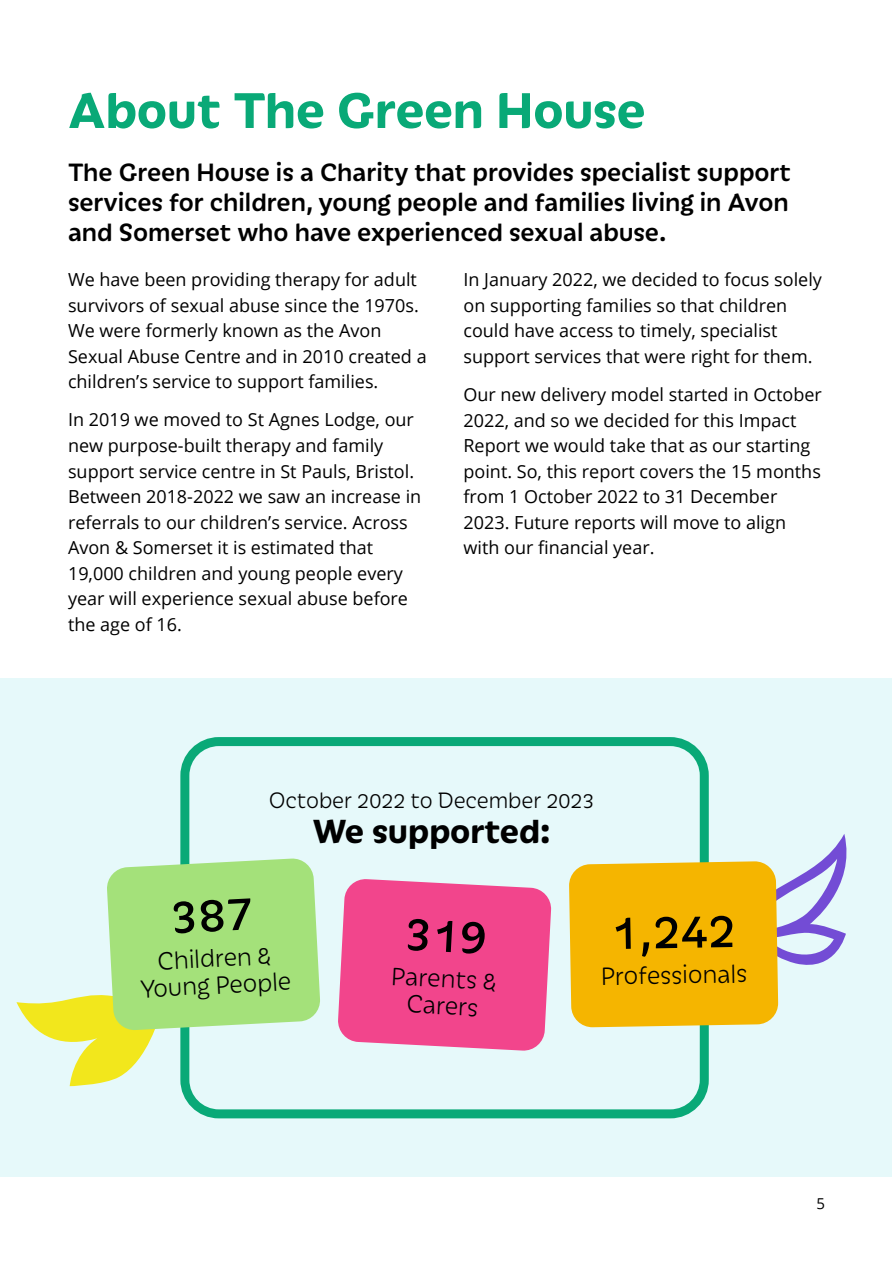
<style>
.page{position:relative;width:893px;height:1263px;background:#fff}
.page>*{position:absolute;margin:0;border:0;box-sizing:border-box;transform-origin:0 0}
.t1{font:700 54px "Iskra";letter-spacing:-.005em;color:#09a977}
.t2{font:54px "Iskra";color:#000}
.t3{font:700 36px "Iskra";color:#000}
.t4{font:500 27px/30px "Iskra";color:#000;text-align:justify}
.t5{font:300 27px/27px "Iskra";color:#000;text-align:center}
.t6{font:300 24px "Iskra";color:#000}
.t7{font:18px/25.5px "Open Sans";color:#000}
.t8{font:15px "Open Sans";color:#000}
</style>
<div class="page">
<div style="left:1px;top:678px;width:891px;height:499px;background:#e6f9fa"></div>
<div style="left:180px;top:737px;width:529px;height:381px;border:9px solid #09a977;border-radius:34px"></div>
<svg style="left:569px;top:834px;width:278px;height:193px"></svg>
<svg style="left:16px;top:858px;width:304px;height:228px"></svg>
<svg style="left:338px;top:879px;width:214px;height:172px;background:#f05596"></svg>
<h1 class="t1" style="left:68px;top:71px;width:579px">About The Green House</h1>
<h3 class="t4" style="left:68px;top:155px;width:724px">The Green House is a Charity that provides specialist support services for children, young people and families living in Avon and Somerset who have experienced sexual abuse.</h3>
<p class="t7" style="left:68px;top:266px;width:360px">We have been providing therapy for adult survivors of sexual abuse since the 1970s.<br>We were formerly known as the Avon Sexual Abuse Centre and in 2010 created a children’s service to support families.</p>
<p class="t7" style="left:68px;top:407px;width:355px">In 2019 we moved to St Agnes Lodge, our new purpose-built therapy and family support service centre in St Pauls, Bristol.<br>Between 2018-2022 we saw an increase in referrals to our children’s service. Across Avon &amp; Somerset it is estimated that 19,000 children and young people every year will experience sexual abuse before the age of 16.</p>
<p class="t7" style="left:463px;top:266px;width:360px">In January 2022, we decided to focus solely on supporting families so that children could have access to timely, specialist support services that were right for them.</p>
<p class="t7" style="left:463px;top:381px;width:360px">Our new delivery model started in October 2022, and so we decided for this Impact Report we would take that as our starting point. So, this report covers the 15 months from 1 October 2022 to 31 December 2023. Future reports will move to align with our financial year.</p>
<h3 class="t6" style="left:269px;top:784px;width:327px">October 2022 to December 2023</h3>
<h2 class="t3" style="left:313px;top:805px;width:239px">We supported:</h2>
<h3 class="t5" style="left:138px;top:947px;width:153px;rotate:-3deg">Children &amp;<br>Young People</h3>
<h3 class="t5" style="left:392px;top:961px;width:107px;rotate:3deg">Parents &amp;<br>Carers</h3>
<h1 class="t2" style="left:610px;top:895px;width:126px;rotate:-1deg">1,242</h1>
<h3 class="t5" style="left:601px;top:961px;width:148px;rotate:-1deg">Professionals</h3>
<p class="t8" style="left:816px;top:1194px;width:10px">5</p>
</div>
